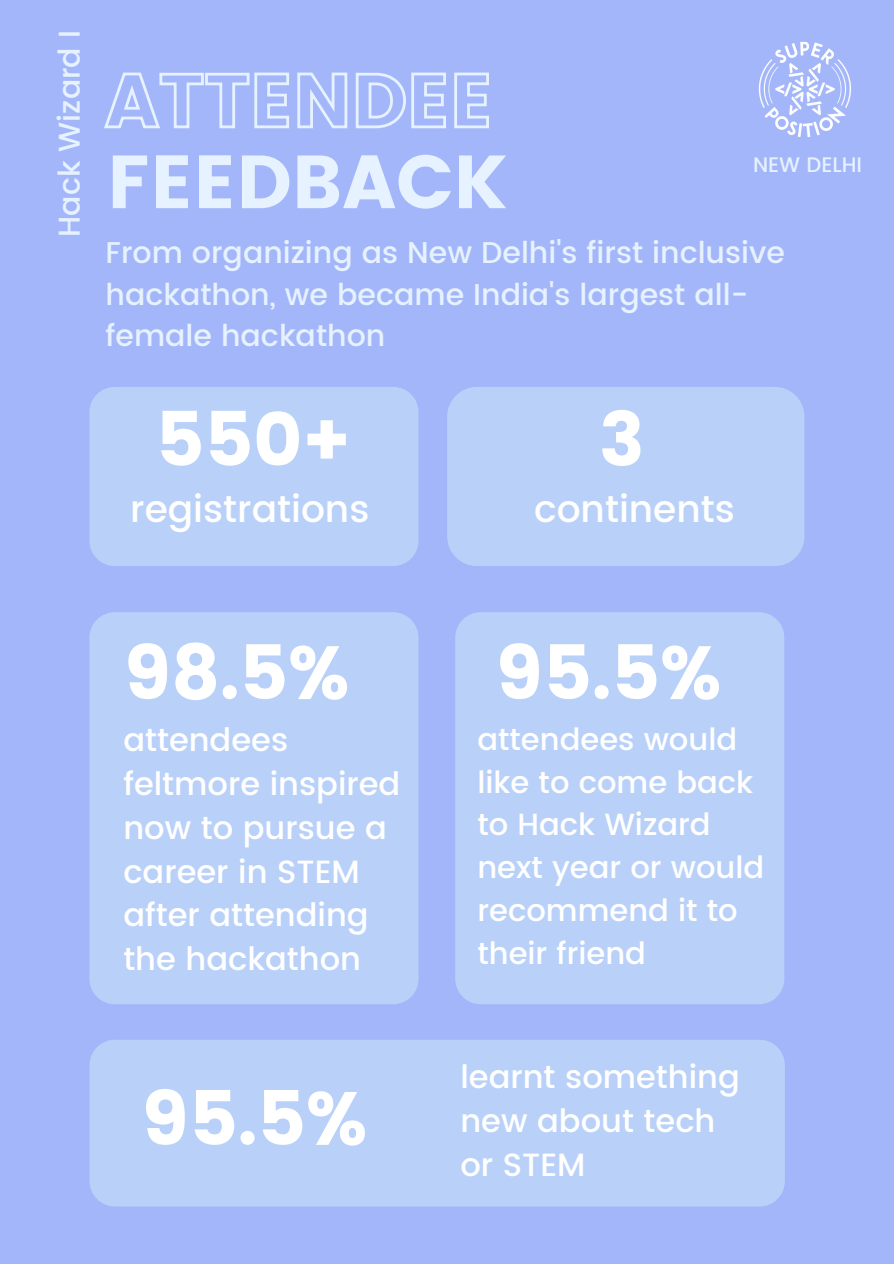
<style>
.page{position:relative;width:894px;height:1264px;background:#fff}
.page>*{position:absolute;margin:0;border:0;box-sizing:border-box;transform-origin:0 0}
.t1{font:75px "Poppins";color:#fff}
.t2{font:75px "Poppins";color:#e6f2ff}
.t3{font:500 37.5px "Poppins";color:#fff}
.t4{font:500 32.1px/44px "Poppins";color:#fff}
.t5{font:500 30.6px/42.8px "Poppins";color:#fff}
.t6{font:500 30px/41.7px "Poppins";color:#e6f2ff}
.t7{font:500 21px "Poppins";color:#e6f2ff}
</style>
<div class="page">
<div style="left:0;top:0;width:893px;height:1263px;background:#a4b6fa"></div>
<svg style="left:104px;top:72px;width:385px;height:57px"></svg>
<div style="left:89px;top:387px;width:329px;height:179px;background:#b9d1f9;border-radius:25px"></div>
<div style="left:447px;top:387px;width:357px;height:179px;background:#b9d1f9;border-radius:30px"></div>
<div style="left:89px;top:612px;width:329px;height:392px;background:#b9d1f9;border-radius:25px"></div>
<div style="left:455px;top:612px;width:329px;height:392px;background:#b9d1f9;border-radius:25px"></div>
<div style="left:89px;top:1039px;width:695px;height:167px;background:#b9d1f9;border-radius:25px"></div>
<img style="left:758px;top:41px;width:93px;height:96px">
<p class="t6" style="left:49px;top:237px;width:208px;rotate:-90deg">Hack Wizard I</p>
<p class="t2" style="left:107px;top:138px;width:401px">FEEDBACK</p>
<p class="t7" style="left:752px;top:153px;width:111px">NEW DELHI</p>
<p class="t6" style="left:105px;top:232px;width:680px">From organizing as New Delhi's first inclusive hackathon, we became India's largest all&shy;female hackathon</p>
<p class="t1" style="left:156px;top:396px;width:197px">550+</p>
<p class="t1" style="left:599px;top:396px;width:47px">3</p>
<p class="t3" style="left:534px;top:487px;width:202px">continents</p>
<p class="t3" style="left:130px;top:487px;width:240px">registrations</p>
<p class="t1" style="left:123px;top:629px;width:227px">98.5%</p>
<p class="t4" style="left:123px;top:717px;width:278px">attendees feltmore inspired now to pursue a career in STEM after attending the hackathon</p>
<p class="t1" style="left:141px;top:1075px;width:227px">95.5%</p>
<p class="t1" style="left:495px;top:629px;width:227px">95.5%</p>
<p class="t5" style="left:477px;top:717px;width:288px">attendees would like to come back to Hack Wizard next year or would recommend it to their friend</p>
<p class="t4" style="left:460px;top:1055px;width:281px">learnt something new about tech or STEM</p>
</div>
